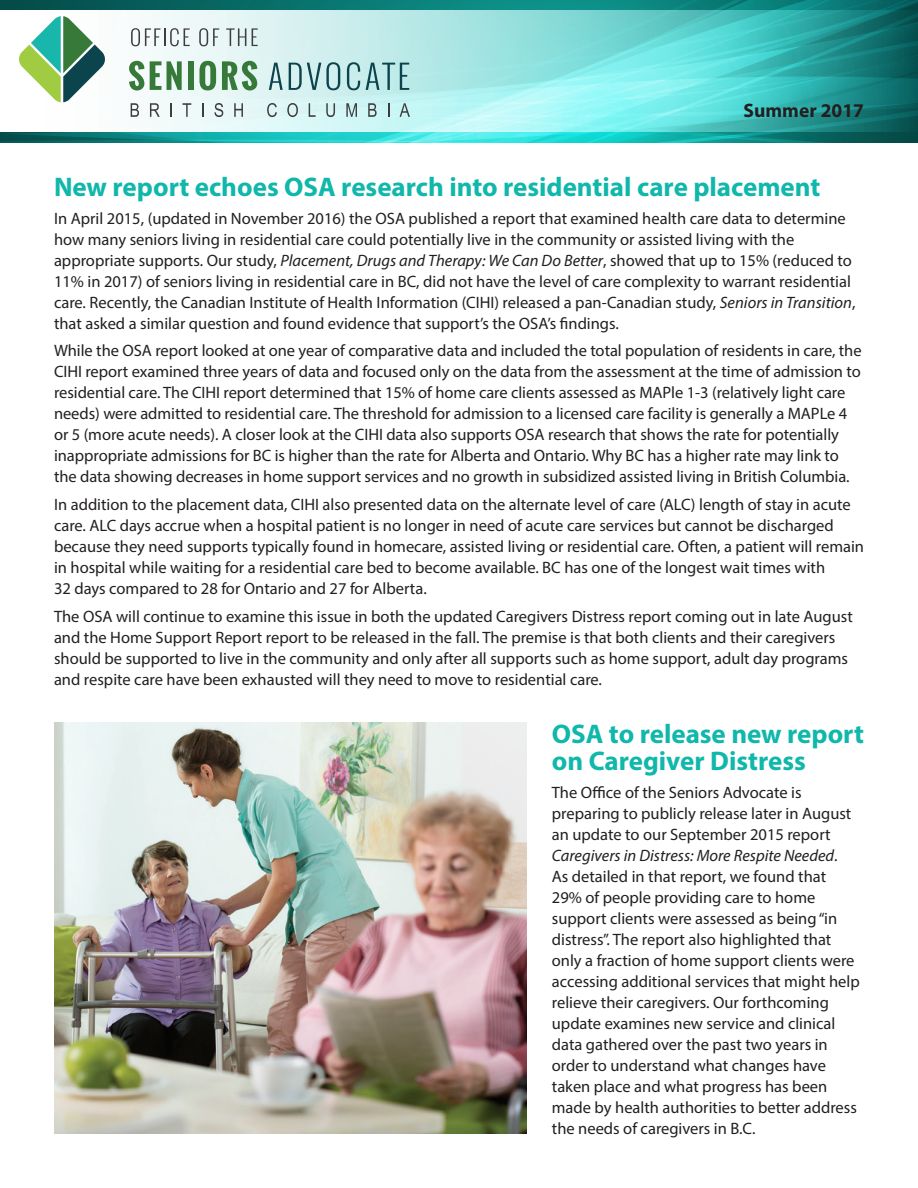
<style>
.page{position:relative;width:918px;height:1188px;background:#fff}
.page>*{position:absolute;margin:0;border:0;box-sizing:border-box;transform-origin:0 0}
.t1{font:700 27px/27px "Myriad Pro";color:#10b7ab}
.t2{font:700 19.5px "Myriad Pro";color:#231f20}
.t3{font:16.5px/21px "Myriad Pro";color:#231f20}
.s1{font-style:italic}
</style>
<div class="page">
<svg style="left:0;top:0;width:918px;height:16px;background:#409a96"></svg>
<svg style="left:0;top:16px;width:918px;height:127px;background:#88d0cb"></svg>
<img style="left:54px;top:723px;width:473px;height:411px">
<p class="t2" style="left:744px;top:98px;width:122px">Summer 2017</p>
<h1 class="t1" style="left:54px;top:172px;width:768px">New report echoes OSA research into residential care placement</h1>
<p class="t3" style="left:54px;top:207px;width:803px">In April 2015, (updated in November 2016) the OSA published a report that examined health care data to determine how many seniors living in residential care could potentially live in the community or assisted living with the appropriate supports. Our study, <span class="s1">Placement, Drugs and Therapy: We Can Do Better</span>, showed that up to 15% (reduced to 11% in 2017) of seniors living in residential care in BC, did not have the level of care complexity to warrant residential care. Recently, the Canadian Institute of Health Information (CIHI) released a pan-Canadian study, <span class="s1">Seniors in Transition</span>, that asked a similar question and found evidence that support’s the OSA’s findings.</p>
<p class="t3" style="left:54px;top:340px;width:809px">While the OSA report looked at one year of comparative data and included the total population of residents in care, the CIHI report examined three years of data and focused only on the data from the assessment at the time of admission to residential care. The CIHI report determined that 15% of home care clients assessed as MAPle 1-3 (relatively light care needs) were admitted to residential care. The threshold for admission to a licensed care facility is generally a MAPLe 4 or 5 (more acute needs). A closer look at the CIHI data also supports OSA research that shows the rate for potentially inappropriate admissions for BC is higher than the rate for Alberta and Ontario. Why BC has a higher rate may link to the data showing decreases in home support services and no growth in subsidized assisted living in British Columbia.</p>
<p class="t3" style="left:54px;top:494px;width:812px">In addition to the placement data, CIHI also presented data on the alternate level of care (ALC) length of stay in acute care. ALC days accrue when a hospital patient is no longer in need of acute care services but cannot be discharged because they need supports typically found in homecare, assisted living or residential care. Often, a patient will remain in hospital while waiting for a residential care bed to become available. BC has one of the longest wait times with<br>32 days compared to 28 for Ontario and 27 for Alberta.</p>
<p class="t3" style="left:54px;top:606px;width:800px">The OSA will continue to examine this issue in both the updated Caregivers Distress report coming out in late August and the Home Support Report report to be released in the fall. The premise is that both clients and their caregivers should be supported to live in the community and only after all supports such as home support, adult day programs and respite care have been exhausted will they need to move to residential care.</p>
<h1 class="t1" style="left:552px;top:719px;width:314px">OSA to release new report on Caregiver Distress</h1>
<p class="t3" style="left:552px;top:781px;width:309px">The Office of the Seniors Advocate is preparing to publicly release later in August an update to our September 2015 report <span class="s1">Caregivers in Distress: More Respite Needed</span>.<br>As detailed in that report, we found that 29% of people providing care to home support clients were assessed as being “in distress”. The report also highlighted that only a fraction of home support clients were accessing additional services that might help relieve their caregivers. Our forthcoming update examines new service and clinical data gathered over the past two years in order to understand what changes have taken place and what progress has been made by health authorities to better address the needs of caregivers in B.C.</p>
</div>
